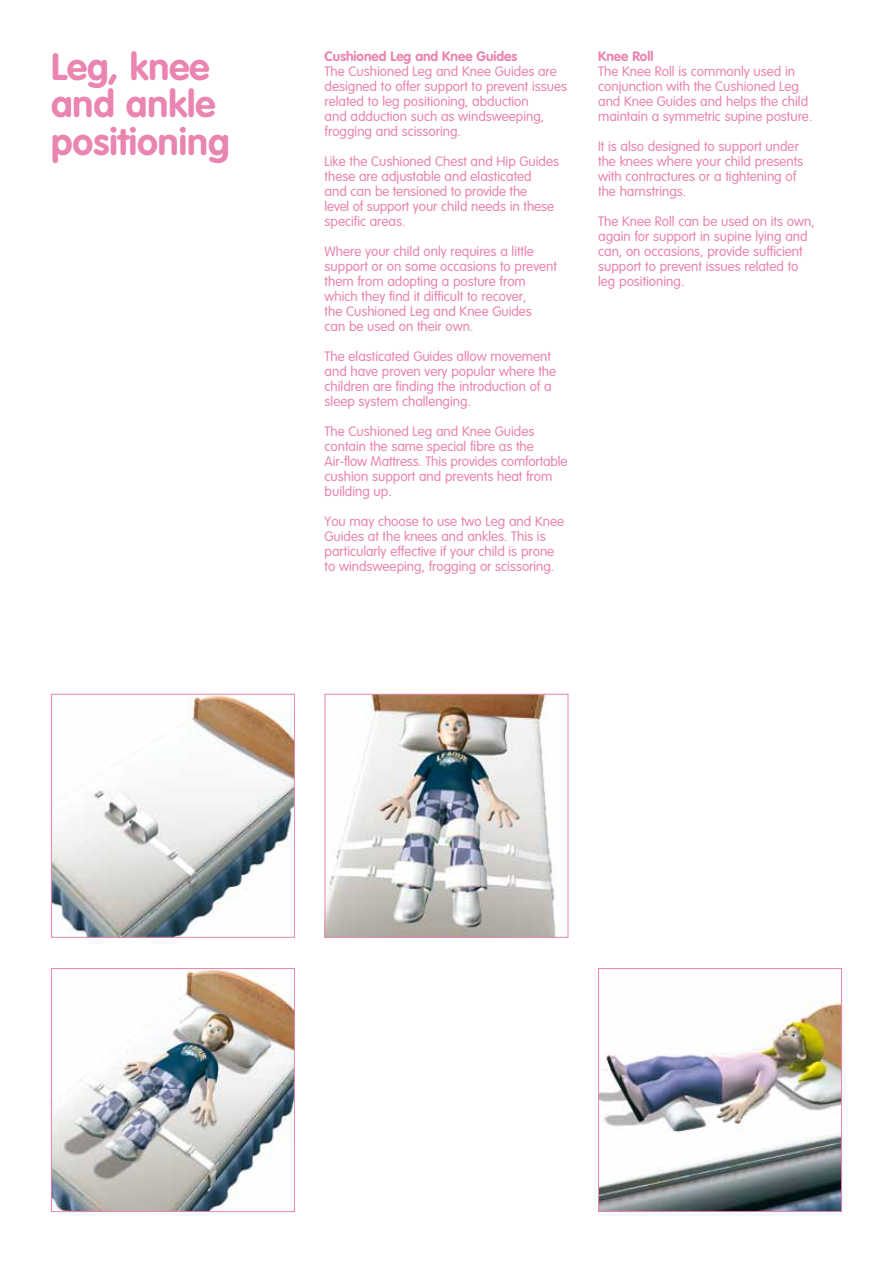
<style>
.page{position:relative;width:893px;height:1263px;background:#fff}
.page>*{position:absolute;margin:0;border:0;box-sizing:border-box;transform-origin:0 0}
.t1{font:700 37.5px/37.5px "VAG Rounded Std";color:#ea84b0}
.t2{font:300 13.5px/15px "VAG Rounded Std";color:#ea84b0}
.t3{font:700 13.5px "VAG Rounded Std";color:#ea84b0}
</style>
<div class="page">
<img style="left:53px;top:696px;width:240px;height:240px">
<div style="left:51px;top:694px;width:244px;height:244px;border:1px solid #ea84b0"></div>
<img style="left:53px;top:970px;width:240px;height:240px">
<div style="left:51px;top:968px;width:244px;height:244px;border:1px solid #ea84b0"></div>
<img style="left:327px;top:696px;width:229px;height:240px">
<div style="left:325px;top:694px;width:243px;height:244px;border:1px solid #ea84b0"></div>
<img style="left:600px;top:1002px;width:240px;height:208px">
<div style="left:598px;top:968px;width:244px;height:244px;border:1px solid #ea84b0"></div>
<h1 class="t1" style="left:51px;top:49px;width:180px">Leg, knee and ankle positioning</h1>
<p class="t3" style="left:325px;top:49px;width:194px">Cushioned Leg and Knee Guides</p>
<p class="t2" style="left:325px;top:65px;width:244px">The Cushioned Leg and Knee Guides are designed to offer support to prevent issues related to leg positioning, abduction<br>and adduction such as windsweeping, frogging and scissoring.</p>
<p class="t2" style="left:325px;top:155px;width:236px">Like the Cushioned Chest and Hip Guides these are adjustable and elasticated<br>and can be tensioned to provide the<br>level of support your child needs in these specific areas.</p>
<p class="t2" style="left:325px;top:245px;width:234px">Where your child only requires a little support or on some occasions to prevent them from adopting a posture from which they find it difficult to recover,<br>the Cushioned Leg and Knee Guides<br>can be used on their own.</p>
<p class="t2" style="left:325px;top:350px;width:233px">The elasticated Guides allow movement and have proven very popular where the children are finding the introduction of a sleep system challenging.</p>
<p class="t2" style="left:325px;top:425px;width:244px">The Cushioned Leg and Knee Guides contain the same special fibre as the Air-flow Mattress. This provides comfortable cushion support and prevents heat from building up.</p>
<p class="t2" style="left:325px;top:515px;width:241px">You may choose to use two Leg and Knee Guides at the knees and ankles. This is particularly effective if your child is prone to windsweeping, frogging or scissoring.</p>
<p class="t3" style="left:598px;top:49px;width:57px">Knee Roll</p>
<p class="t2" style="left:598px;top:65px;width:216px">The Knee Roll is commonly used in conjunction with the Cushioned Leg and Knee Guides and helps the child maintain a symmetric supine posture.</p>
<p class="t2" style="left:598px;top:140px;width:207px">It is also designed to support under the knees where your child presents with contractures or a tightening of the hamstrings.</p>
<p class="t2" style="left:598px;top:215px;width:218px">The Knee Roll can be used on its own, again for support in supine lying and can, on occasions, provide sufficient support to prevent issues related to leg positioning.</p>
</div>
